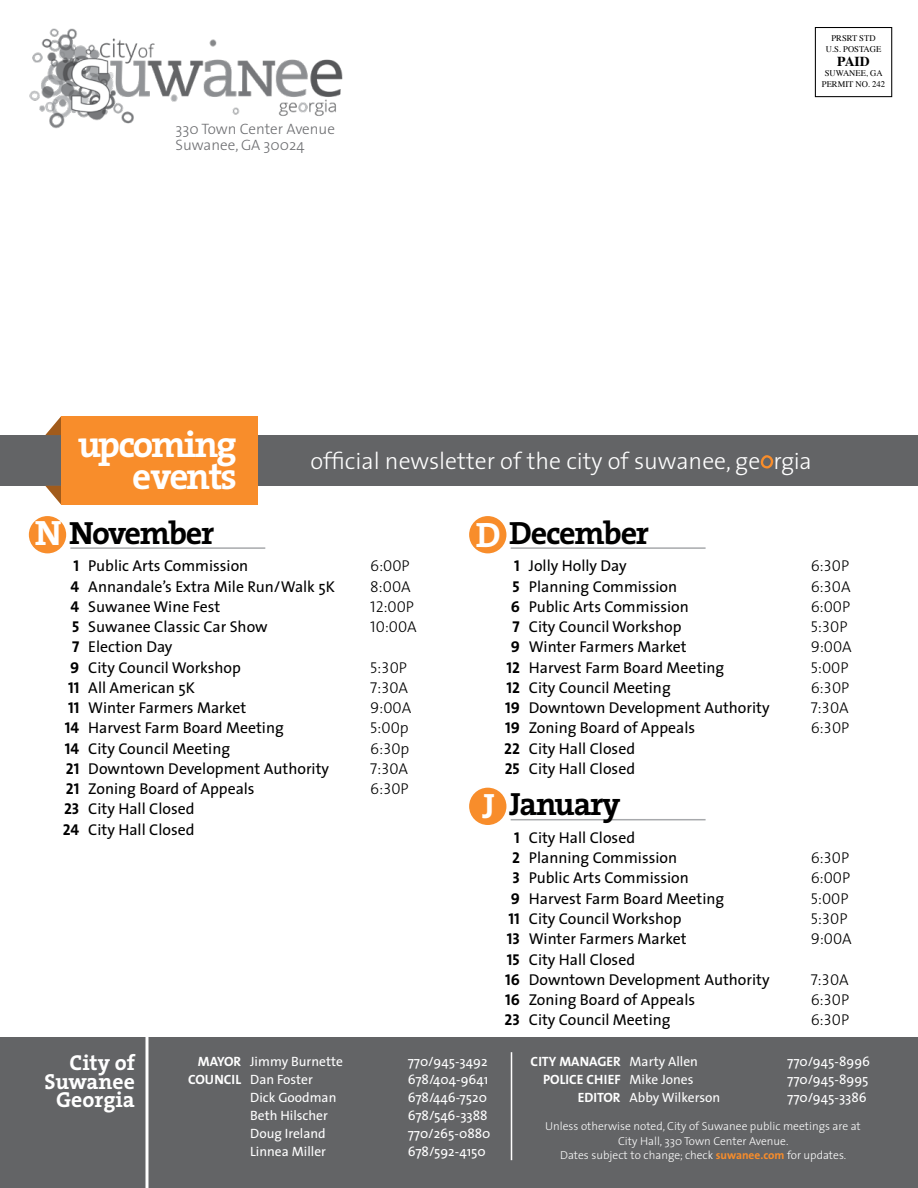
<style>
.page{position:relative;width:918px;height:1188px;background:#fff}
.page>*{position:absolute;margin:0;border:0;box-sizing:border-box;transform-origin:0 0}
.t1{font:700 37.2px "The Serif";letter-spacing:-.06em;color:#fff}
.t2{font:700 32.25px "The Serif";letter-spacing:-.04em;color:#000}
.t3{font:300 23.7px "The Sans";color:#fff}
.t4{font:700 21.75px/18.6px "The Serif";color:#fff;text-align:right}
.t5{font:15.75px/20.2px "The Sans";color:#000}
.t6{font:15.75px "The Sans Light Caps";color:#000}
.t7{font:300 15.15px/15.6px "The Sans";color:#6d6e71}
.t8{font:700 13.65px "Times";color:#000}
.t9{font:13.5px "The Sans";color:#fff}
.t10{font:700 13.5px "The Sans";color:#fff}
.t11{font:300 11.55px/14.4px "The Sans";color:#fff;text-align:center}
.t12{font:8.55px/10.6px "Times";color:#000;text-align:center}
.s1{font-size:35.4px;color:#fff}
.s2{font-family:"The Sans Bold Caps"}
.s3{font-family:"The Sans";font-weight:300}
.s4{font-weight:700}
.s5{font-weight:400}
.s6{font-weight:700;color:#f88d2b}
</style>
<div class="page">
<hr style="left:917px;top:267px;width:1px;height:50px;background:#6d6e71">
<div style="left:0;top:1038px;width:918px;height:150px;background:#636466"></div>
<img style="left:29px;top:28px;width:314px;height:101px">
<div style="left:0;top:435px;width:918px;height:51px;background:#636466"></div>
<svg style="left:761px;top:455px;width:12px;height:14px"></svg>
<svg style="left:45px;top:416px;width:16px;height:19px"></svg>
<svg style="left:45px;top:486px;width:16px;height:19px"></svg>
<div style="left:61px;top:416px;width:197px;height:24px;background:#f88d2b"></div>
<div style="left:61px;top:435px;width:197px;height:70px;background:#f88d2b"></div>
<hr style="left:146px;top:1015px;width:2px;height:173px;background:#fff">
<hr style="left:511px;top:1052px;width:1px;height:108px;background:#fff">
<div style="left:815px;top:27px;width:77px;height:70px;border:1px solid #000"></div>
<hr style="left:511px;top:547px;width:195px;height:2px;background:#a7a9ac">
<div style="left:468px;top:515px;width:39px;height:39px;background:#f88d2b;border-radius:50%"></div>
<div style="left:467px;top:514px;width:41px;height:41px;border:2px solid #fff;border-radius:50%"></div>
<hr style="left:511px;top:819px;width:195px;height:1px;background:#a7a9ac">
<div style="left:468px;top:787px;width:39px;height:39px;background:#f88d2b;border-radius:50%"></div>
<div style="left:467px;top:786px;width:41px;height:41px;border:2px solid #fff;border-radius:50%"></div>
<hr style="left:70px;top:547px;width:195px;height:2px;background:#a7a9ac">
<div style="left:28px;top:515px;width:39px;height:39px;background:#f88d2b;border-radius:50%"></div>
<div style="left:27px;top:514px;width:41px;height:41px;border:2px solid #fff;border-radius:50%"></div>
<p class="t7" style="left:176px;top:121px;width:161px">330 Town Center Avenue<br>Suwanee, GA 30024</p>
<p class="t12" style="left:826px;top:32px;width:57px">PRSRT STD<br>U.S. POSTAGE</p>
<p class="t8" style="left:837px;top:48px;width:34px">PAID</p>
<p class="t12" style="left:822px;top:67px;width:65px">SUWANEE, GA<br>PERMIT NO. 242</p>
<h1 class="t1" style="left:78px;top:413px;width:160px">upcoming</h1>
<h1 class="t1" style="left:132px;top:445px;width:106px">events</h1>
<h3 class="t3" style="left:310px;top:441px;width:503px">official newsletter of the city of suwanee, ge rgia</h3>
<h2 class="t2" style="left:35px;top:506px;width:181px"><span class="s1">N</span> November</h2>
<p class="t5" style="left:74px;top:556px;width:176px"><span class="s2">1</span> Public Arts Commission</p>
<p class="t6" style="left:370px;top:553px;width:41px">6:00<span class="s3">P</span></p>
<p class="t5" style="left:71px;top:576px;width:266px"><span class="s2">4</span> Annandale’s Extra Mile Run/Walk 5K</p>
<p class="t6" style="left:370px;top:573px;width:42px">8:00<span class="s3">A</span></p>
<p class="t5" style="left:71px;top:596px;width:151px"><span class="s2">4</span> Suwanee Wine Fest</p>
<p class="t6" style="left:370px;top:594px;width:45px">12:00<span class="s3">P</span></p>
<p class="t5" style="left:72px;top:616px;width:197px"><span class="s2">5</span> Suwanee Classic Car Show</p>
<p class="t6" style="left:370px;top:614px;width:48px">10:00<span class="s3">A</span></p>
<p class="t5" style="left:70px;top:637px;width:172px"><span class="s2">7</span> Election Day<br><span class="s2">9</span> City Council Workshop</p>
<p class="t6" style="left:370px;top:654px;width:38px">5:30<span class="s3">P</span></p>
<p class="t5" style="left:68px;top:677px;width:128px"><span class="s2">11</span> All American 5K</p>
<p class="t6" style="left:370px;top:675px;width:39px">7:30<span class="s3">A</span></p>
<p class="t5" style="left:68px;top:697px;width:180px"><span class="s2">11</span> Winter Farmers Market</p>
<p class="t6" style="left:370px;top:695px;width:43px">9:00<span class="s3">A</span></p>
<p class="t5" style="left:65px;top:718px;width:220px"><span class="s2">14</span> Harvest Farm Board Meeting</p>
<p class="t6" style="left:370px;top:715px;width:40px">5:00<span class="s3">p</span></p>
<p class="t5" style="left:65px;top:738px;width:167px"><span class="s2">14</span> City Council Meeting</p>
<p class="t6" style="left:370px;top:735px;width:41px">6:30<span class="s3">p</span></p>
<p class="t5" style="left:66px;top:758px;width:265px"><span class="s2">21</span> Downtown Development Authority</p>
<p class="t6" style="left:370px;top:756px;width:39px">7:30<span class="s3">A</span></p>
<p class="t5" style="left:66px;top:778px;width:190px"><span class="s2">21</span> Zoning Board of Appeals</p>
<p class="t6" style="left:370px;top:776px;width:40px">6:30<span class="s3">P</span></p>
<p class="t5" style="left:63px;top:799px;width:133px"><span class="s2">23</span> City Hall Closed<br><span class="s2">24</span> City Hall Closed</p>
<h2 class="t2" style="left:476px;top:506px;width:175px"><span class="s1">D</span> December</h2>
<p class="t5" style="left:514px;top:556px;width:114px"><span class="s2">1</span> Jolly Holly Day</p>
<p class="t6" style="left:811px;top:553px;width:40px">6:30<span class="s3">P</span></p>
<p class="t5" style="left:513px;top:576px;width:166px"><span class="s2">5</span> Planning Commission</p>
<p class="t6" style="left:811px;top:573px;width:41px">6:30<span class="s3">A</span></p>
<p class="t5" style="left:511px;top:596px;width:180px"><span class="s2">6</span> Public Arts Commission</p>
<p class="t6" style="left:811px;top:594px;width:41px">6:00<span class="s3">P</span></p>
<p class="t5" style="left:513px;top:616px;width:170px"><span class="s2">7</span> City Council Workshop</p>
<p class="t6" style="left:811px;top:614px;width:38px">5:30<span class="s3">P</span></p>
<p class="t5" style="left:511px;top:637px;width:178px"><span class="s2">9</span> Winter Farmers Market</p>
<p class="t6" style="left:811px;top:634px;width:43px">9:00<span class="s3">A</span></p>
<p class="t5" style="left:506px;top:657px;width:220px"><span class="s2">12</span> Harvest Farm Board Meeting</p>
<p class="t6" style="left:811px;top:654px;width:39px">5:00<span class="s3">P</span></p>
<p class="t5" style="left:506px;top:677px;width:166px"><span class="s2">12</span> City Council Meeting</p>
<p class="t6" style="left:811px;top:675px;width:40px">6:30<span class="s3">P</span></p>
<p class="t5" style="left:505px;top:697px;width:266px"><span class="s2">19</span> Downtown Development Authority</p>
<p class="t6" style="left:811px;top:695px;width:39px">7:30<span class="s3">A</span></p>
<p class="t5" style="left:505px;top:718px;width:192px"><span class="s2">19</span> Zoning Board of Appeals</p>
<p class="t6" style="left:811px;top:715px;width:40px">6:30<span class="s3">P</span></p>
<p class="t5" style="left:504px;top:738px;width:132px"><span class="s2">22</span> City Hall Closed<br><span class="s2">25</span> City Hall Closed</p>
<h2 class="t2" style="left:482px;top:777px;width:140px"><span class="s1">J</span> January</h2>
<p class="t5" style="left:512px;top:827px;width:167px"><span class="s2">1</span> City Hall Closed<br><span class="s2">2</span> Planning Commission</p>
<p class="t6" style="left:811px;top:845px;width:40px">6:30<span class="s3">P</span></p>
<p class="t5" style="left:512px;top:868px;width:178px"><span class="s2">3</span> Public Arts Commission</p>
<p class="t6" style="left:811px;top:865px;width:41px">6:00<span class="s3">P</span></p>
<p class="t5" style="left:511px;top:888px;width:215px"><span class="s2">9</span> Harvest Farm Board Meeting</p>
<p class="t6" style="left:811px;top:885px;width:39px">5:00<span class="s3">P</span></p>
<p class="t5" style="left:509px;top:908px;width:174px"><span class="s2">11</span> City Council Workshop</p>
<p class="t6" style="left:811px;top:906px;width:38px">5:30<span class="s3">P</span></p>
<p class="t5" style="left:507px;top:928px;width:181px"><span class="s2">13</span> Winter Farmers Market</p>
<p class="t6" style="left:811px;top:926px;width:43px">9:00<span class="s3">A</span></p>
<p class="t5" style="left:505px;top:949px;width:266px"><span class="s2">15</span> City Hall Closed<br><span class="s2">16</span> Downtown Development Authority</p>
<p class="t6" style="left:811px;top:966px;width:39px">7:30<span class="s3">A</span></p>
<p class="t5" style="left:505px;top:989px;width:192px"><span class="s2">16</span> Zoning Board of Appeals</p>
<p class="t6" style="left:811px;top:987px;width:40px">6:30<span class="s3">P</span></p>
<p class="t5" style="left:505px;top:1009px;width:168px"><span class="s2">23</span> City Council Meeting</p>
<p class="t6" style="left:811px;top:1007px;width:40px">6:30<span class="s3">P</span></p>
<h3 class="t4" style="left:44px;top:1053px;width:92px">City of<br>Suwanee<br>Georgia</h3>
<p class="t9" style="left:198px;top:1051px;width:147px"><span class="s4">MAYOR</span> Jimmy Burnette</p>
<p class="t9" style="left:408px;top:1051px;width:81px">770/945-3492</p>
<p class="t9" style="left:188px;top:1069px;width:126px"><span class="s4">COUNCIL</span> Dan Foster</p>
<p class="t9" style="left:408px;top:1069px;width:82px">678/404-9641</p>
<p class="t9" style="left:250px;top:1087px;width:88px">Dick Goodman</p>
<p class="t9" style="left:408px;top:1087px;width:81px">678/446-7520</p>
<p class="t9" style="left:250px;top:1105px;width:79px">Beth Hilscher</p>
<p class="t9" style="left:408px;top:1105px;width:81px">678/546-3388</p>
<p class="t9" style="left:250px;top:1123px;width:77px">Doug Ireland</p>
<p class="t9" style="left:408px;top:1123px;width:84px">770/265-0880</p>
<p class="t9" style="left:250px;top:1141px;width:77px">Linnea Miller</p>
<p class="t9" style="left:408px;top:1141px;width:80px">678/592-4150</p>
<p class="t10" style="left:531px;top:1050px;width:169px">CITY MANAGER <span class="s5">Marty Allen</span></p>
<p class="t9" style="left:787px;top:1051px;width:84px">770/945-8996</p>
<p class="t10" style="left:543px;top:1068px;width:152px">POLICE CHIEF <span class="s5">Mike Jones</span></p>
<p class="t9" style="left:787px;top:1069px;width:83px">770/945-8995</p>
<p class="t9" style="left:578px;top:1087px;width:144px"><span class="s4">EDITOR</span> Abby Wilkerson</p>
<p class="t9" style="left:787px;top:1087px;width:81px">770/945-3386</p>
<p class="t11" style="left:545px;top:1119px;width:317px">Unless otherwise noted, City of Suwanee public meetings are at<br>City Hall, 330 Town Center Avenue.<br>Dates subject to change; check <span class="s6">suwanee.com</span> for updates.</p>
</div>
